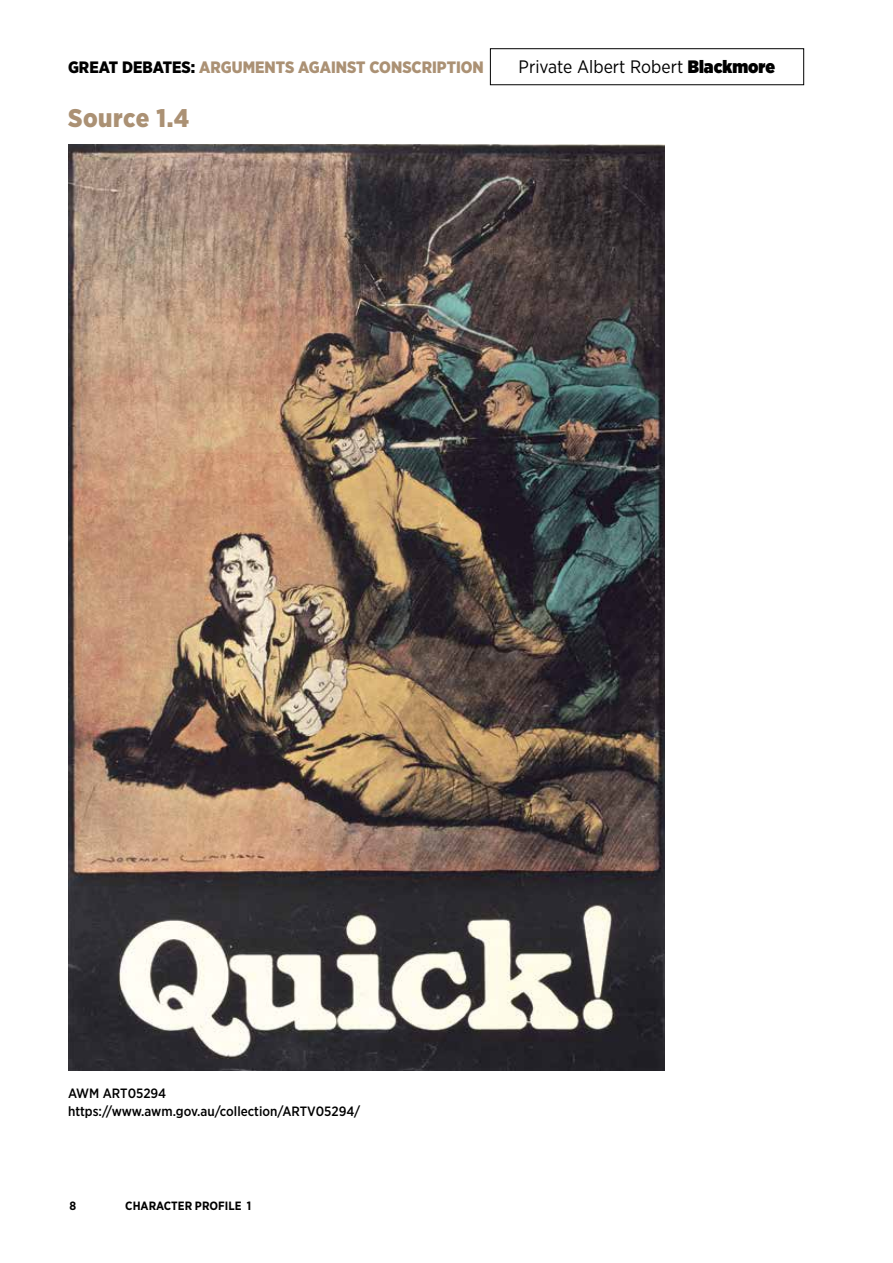
<style>
.page{position:relative;width:893px;height:1263px;background:#fff}
.page>*{position:absolute;margin:0;border:0;box-sizing:border-box;transform-origin:0 0}
.t1{font:900 25.5px "Gotham Narrow";letter-spacing:.02em;color:#ab9174}
.t2{font:18px "Gotham Narrow";color:#000}
.t3{font:900 16.5px "Gotham Narrow";color:#ab9174}
.t4{font:500 13.5px/18px "Gotham Narrow";color:#000}
.t5{font:700 12px "Gotham Narrow";color:#000}
.s1{color:#000}
.s2{font-weight:900}
</style>
<div class="page">
<div style="left:490px;top:48px;width:314px;height:37px;border:1px solid #000"></div>
<img style="left:68px;top:145px;width:597px;height:925px">
<p class="t3" style="left:68px;top:57px;width:417px"><span class="s1">GREAT DEBATES:</span> ARGUMENTS AGAINST CONSCRIPTION</p>
<h2 class="t2" style="left:519px;top:55px;width:258px">Private Albert Robert <span class="s2">Blackmore</span></h2>
<h1 class="t1" style="left:68px;top:102px;width:123px">Source 1.4</h1>
<p class="t4" style="left:68px;top:1084px;width:294px">AWM ART05294 https://www.awm.gov.au/collection/ARTV05294/</p>
<p class="t5" style="left:69px;top:1198px;width:8px">8</p>
<p class="t5" style="left:125px;top:1198px;width:128px">CHARACTER PROFILE 1</p>
</div>
